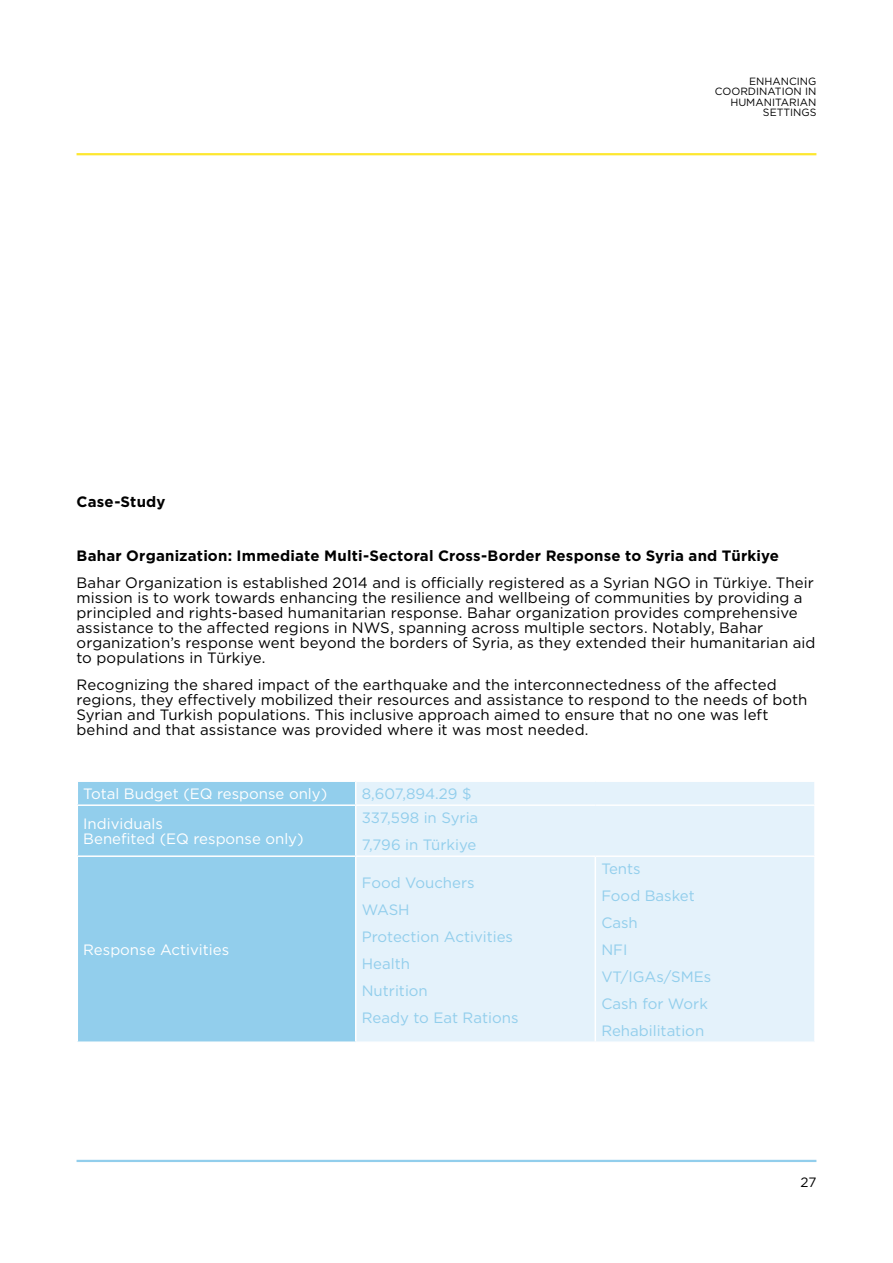
<style>
.page{position:relative;width:893px;height:1263px;background:#fff}
.page>*{position:absolute;margin:0;border:0;box-sizing:border-box;transform-origin:0 0}
.t1{font:15px/15px "Gotham";letter-spacing:.005em;color:#000}
.t2{font:15px/27px "Gotham";color:#92ceec}
.t3{font:700 15px "Gotham";letter-spacing:.01em;color:#000}
.t4{font:15px/15px "Gotham";color:#fff}
.t5{font:13.5px "Gotham";color:#000}
.t6{font:10.5px/10.5px "Gotham";color:#000;text-align:right}
</style>
<div class="page">
<hr style="left:77px;top:1160px;width:739px;height:2px;background:#92ceec">
<hr style="left:77px;top:153px;width:739px;height:2px;background:#fde730">
<div style="left:78px;top:782px;width:277px;height:259px;background:#92ceec"></div>
<div style="left:356px;top:782px;width:458px;height:259px;background:#e4f2fb"></div>
<hr style="left:77px;top:804px;width:279px;height:2px;background:#fff">
<hr style="left:356px;top:804px;width:239px;height:2px;background:#fff">
<hr style="left:595px;top:804px;width:221px;height:2px;background:#fff">
<hr style="left:77px;top:855px;width:279px;height:2px;background:#fff">
<hr style="left:356px;top:855px;width:239px;height:2px;background:#fff">
<hr style="left:595px;top:855px;width:221px;height:2px;background:#fff">
<hr style="left:595px;top:857px;width:1px;height:184px;background:#fff">
<p class="t3" style="left:77px;top:492px;width:90px">Case-Study</p>
<p class="t6" style="left:715px;top:76px;width:103px">ENHANCING<br>COORDINATION IN<br>HUMANITARIAN<br>SETTINGS</p>
<p class="t3" style="left:77px;top:546px;width:704px">Bahar Organization: Immediate Multi-Sectoral Cross-Border Response to Syria and Türkiye</p>
<p class="t1" style="left:77px;top:575px;width:740px">Bahar Organization is established 2014 and is officially registered as a Syrian NGO in Türkiye. Their mission is to work towards enhancing the resilience and wellbeing of communities by providing a principled and rights-based humanitarian response. Bahar organization provides comprehensive assistance to the affected regions in NWS, spanning across multiple sectors. Notably, Bahar organization’s response went beyond the borders of Syria, as they extended their humanitarian aid to populations in Türkiye.</p>
<p class="t1" style="left:77px;top:677px;width:732px">Recognizing the shared impact of the earthquake and the interconnectedness of the affected regions, they effectively mobilized their resources and assistance to respond to the needs of both Syrian and Turkish populations. This inclusive approach aimed to ensure that no one was left behind and that assistance was provided where it was most needed.</p>
<p class="t4" style="left:83px;top:786px;width:245px">Total Budget (EQ response only)</p>
<p class="t2" style="left:362px;top:780px;width:111px">8,607,894.29 $</p>
<p class="t4" style="left:83px;top:816px;width:222px">Individuals<br>Benefited (EQ response only)</p>
<p class="t2" style="left:362px;top:804px;width:118px">337,598 in Syria<br>7,796 in Türkiye</p>
<p class="t4" style="left:83px;top:942px;width:147px">Response Activities</p>
<p class="t2" style="left:362px;top:868px;width:158px">Food Vouchers<br>WASH<br>Protection Activities<br>Health<br>Nutrition<br>Ready to Eat Rations</p>
<p class="t2" style="left:601px;top:855px;width:111px">Tents<br>Food Basket<br>Cash<br>NFI<br>VT/IGAs/SMEs<br>Cash for Work<br>Rehabilitation</p>
<p class="t5" style="left:800px;top:1173px;width:17px">27</p>
</div>
